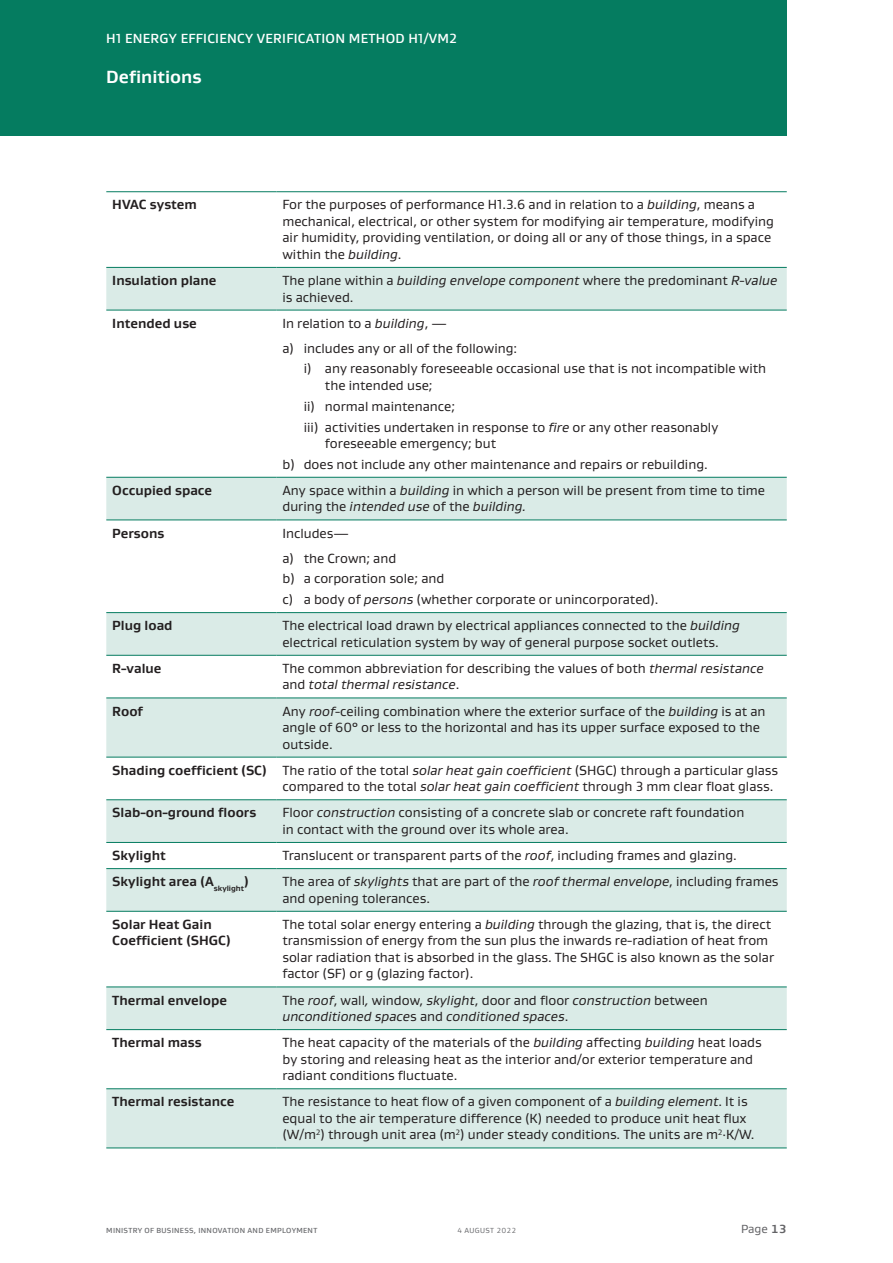
<style>
.page{position:relative;width:893px;height:1263px;background:#fff}
.page>*{position:absolute;margin:0;border:0;box-sizing:border-box;transform-origin:0 0}
.Bar_header{font:700 18px "Gustan";color:#fff}
._5_Body{font:13.5px/16.5px "Gustan";color:#231f20}
._5_Body-2{font:700 13.5px/16.5px "Gustan";color:#231f20}
._5_Body-3{font:italic 13.5px/16.5px "Gustan";color:#231f20}
.t1{font:500 13.5px "Gustan";letter-spacing:.02em;color:#fff}
.t2{font:12px "Gustan";color:#636366}
.t3{font:500 7.5px "Gustan";letter-spacing:.04em;color:#6c6d70}
.t4{font:7.5px "Gustan";letter-spacing:.04em;color:#6c6d70}
.s1{font-style:italic}
.s2{font-style:normal}
.s3{font-weight:700}
</style>
<div class="page">
<div style="left:0;top:0;width:787px;height:136px;background:#057c60"></div>
<div style="left:106px;top:268px;width:681px;height:42px;background:#daebe7"></div>
<svg style="left:106px;top:478px;width:681px;height:669px"></svg>
<div style="left:106px;top:869px;width:681px;height:42px;background:#daebe7"></div>
<hr style="left:106px;top:267px;width:170px;height:1px;background:#057c60">
<hr style="left:276px;top:267px;width:511px;height:1px;background:#057c60">
<hr style="left:106px;top:519px;width:170px;height:1px;background:#057c60">
<hr style="left:276px;top:519px;width:511px;height:1px;background:#057c60">
<hr style="left:106px;top:655px;width:170px;height:1px;background:#057c60">
<hr style="left:276px;top:655px;width:511px;height:1px;background:#057c60">
<hr style="left:106px;top:697px;width:170px;height:1px;background:#057c60">
<hr style="left:276px;top:697px;width:511px;height:1px;background:#057c60">
<hr style="left:106px;top:911px;width:170px;height:1px;background:#057c60">
<hr style="left:276px;top:911px;width:511px;height:1px;background:#057c60">
<hr style="left:106px;top:986px;width:170px;height:1px;background:#057c60">
<hr style="left:276px;top:986px;width:511px;height:1px;background:#057c60">
<hr style="left:106px;top:1029px;width:170px;height:1px;background:#057c60">
<hr style="left:276px;top:1029px;width:511px;height:1px;background:#057c60">
<hr style="left:106px;top:1088px;width:170px;height:1px;background:#057c60">
<hr style="left:276px;top:1088px;width:511px;height:1px;background:#057c60">
<hr style="left:106px;top:1147px;width:170px;height:1px;background:#057c60">
<hr style="left:276px;top:1147px;width:511px;height:1px;background:#057c60">
<hr style="left:106px;top:191px;width:170px;height:1px;background:#057c60">
<hr style="left:276px;top:191px;width:511px;height:1px;background:#057c60">
<hr style="left:106px;top:310px;width:170px;height:1px;background:#057c60">
<hr style="left:276px;top:310px;width:511px;height:1px;background:#057c60">
<hr style="left:106px;top:477px;width:170px;height:1px;background:#057c60">
<hr style="left:276px;top:477px;width:511px;height:1px;background:#057c60">
<hr style="left:106px;top:612px;width:170px;height:1px;background:#057c60">
<hr style="left:276px;top:612px;width:511px;height:1px;background:#057c60">
<hr style="left:106px;top:757px;width:170px;height:1px;background:#057c60">
<hr style="left:276px;top:757px;width:511px;height:1px;background:#057c60">
<hr style="left:106px;top:799px;width:170px;height:1px;background:#057c60">
<hr style="left:276px;top:799px;width:511px;height:1px;background:#057c60">
<hr style="left:106px;top:842px;width:170px;height:1px;background:#057c60">
<hr style="left:276px;top:842px;width:511px;height:1px;background:#057c60">
<hr style="left:106px;top:868px;width:170px;height:1px;background:#057c60">
<hr style="left:276px;top:868px;width:511px;height:1px;background:#057c60">
<p class="t1" style="left:106px;top:30px;width:352px">H1 ENERGY EFFICIENCY VERIFICATION METHOD H1/VM2</p>
<p class="Bar_header" style="left:106px;top:65px;width:97px">Definitions</p>
<p class="_5_Body-2" style="left:112px;top:196px;width:86px">HVAC system</p>
<p class="_5_Body" style="left:282px;top:196px;width:493px">For the purposes of performance H1.3.6 and in relation to a <span class="s1">building</span>, means a mechanical, electrical, or other system for modifying air temperature, modifying air humidity, providing ventilation, or doing all or any of those things, in a space within the <span class="s1">building</span>.</p>
<p class="_5_Body-2" style="left:112px;top:272px;width:106px">Insulation plane</p>
<p class="_5_Body" style="left:282px;top:272px;width:496px">The plane within a <span class="s1">building envelope component</span> where the predominant <span class="s1">R-value </span>is achieved.</p>
<p class="_5_Body-2" style="left:112px;top:314px;width:86px">Intended use</p>
<p class="_5_Body" style="left:282px;top:314px;width:166px">In relation to a <span class="s1">building</span>, —</p>
<p class="_5_Body" style="left:282px;top:339px;width:236px">a) includes any or all of the following:</p>
<p class="_5_Body" style="left:325px;top:360px;width:443px;text-indent:-21px">i) any reasonably foreseeable occasional use that is not incompatible with the intended use;</p>
<p class="_5_Body" style="left:304px;top:397px;width:153px">ii) normal maintenance;</p>
<p class="_5_Body" style="left:325px;top:418px;width:395px;text-indent:-21px">iii) activities undertaken in response to <span class="s1">fire</span> or any other reasonably foreseeable emergency; but</p>
<p class="_5_Body" style="left:282px;top:455px;width:427px">b) does not include any other maintenance and repairs or rebuilding.</p>
<p class="_5_Body-2" style="left:112px;top:482px;width:101px">Occupied space</p>
<p class="_5_Body" style="left:282px;top:482px;width:484px">Any space within a <span class="s1">building</span> in which a person will be present from time to time during the <span class="s1">intended use</span> of the <span class="s1">building.</span></p>
<p class="_5_Body-2" style="left:112px;top:524px;width:54px">Persons</p>
<p class="_5_Body" style="left:282px;top:524px;width:68px">Includes—</p>
<p class="_5_Body" style="left:282px;top:549px;width:115px">a) the Crown; and</p>
<p class="_5_Body" style="left:282px;top:570px;width:163px">b) a corporation sole; and</p>
<p class="_5_Body" style="left:282px;top:591px;width:378px">c) a body of <span class="s1">persons</span> (whether corporate or unincorporated).</p>
<p class="_5_Body-2" style="left:112px;top:617px;width:62px">Plug load</p>
<p class="_5_Body" style="left:282px;top:617px;width:459px">The electrical load drawn by electrical appliances connected to the <span class="s1">building </span>electrical reticulation system by way of general purpose socket outlets.</p>
<p class="_5_Body-2" style="left:112px;top:660px;width:51px">R-value</p>
<p class="_5_Body" style="left:282px;top:660px;width:483px">The common abbreviation for describing the values of both <span class="s1">thermal resistance </span>and <span class="s1">total thermal resistance</span>.</p>
<p class="_5_Body-2" style="left:112px;top:702px;width:32px">Roof</p>
<p class="_5_Body" style="left:282px;top:702px;width:485px">Any <span class="s1">roof</span>-ceiling combination where the exterior surface of the <span class="s1">building</span> is at an angle of 60° or less to the horizontal and has its upper surface exposed to the outside.</p>
<p class="_5_Body-2" style="left:112px;top:761px;width:156px">Shading coefficient (SC)</p>
<p class="_5_Body" style="left:282px;top:761px;width:497px">The ratio of the total <span class="s1">solar heat gain coefficient</span> (SHGC) through a particular glass compared to the total <span class="s1">solar heat gain coefficient</span> through 3 mm clear float glass.</p>
<p class="_5_Body-2" style="left:112px;top:804px;width:145px">Slab-on-ground floors</p>
<p class="_5_Body" style="left:282px;top:804px;width:463px">Floor <span class="s1">construction</span> consisting of a concrete slab or concrete raft foundation in contact with the ground over its whole area.</p>
<p class="_5_Body-2" style="left:112px;top:847px;width:55px">Skylight</p>
<p class="_5_Body" style="left:282px;top:847px;width:456px">Translucent or transparent parts of the <span class="s1">roof</span>, including frames and glazing.</p>
<p class="_5_Body-2" style="left:112px;top:873px;width:138px">Skylight area (A<sub>skylight</sub>)</p>
<p class="_5_Body" style="left:282px;top:873px;width:498px">The area of <span class="s1">skylights</span> that are part of the <span class="s1">roof thermal envelope</span>, including frames and opening tolerances.</p>
<p class="_5_Body-2" style="left:112px;top:916px;width:120px">Solar Heat Gain<br>Coefficient (SHGC)</p>
<p class="_5_Body" style="left:282px;top:916px;width:493px">The total solar energy entering a <span class="s1">building</span> through the glazing, that is, the direct transmission of energy from the sun plus the inwards re-radiation of heat from solar radiation that is absorbed in the glass. The SHGC is also known as the solar factor (SF) or g (glazing factor).</p>
<p class="_5_Body-2" style="left:112px;top:991px;width:116px">Thermal envelope</p>
<p class="_5_Body-3" style="left:282px;top:991px;width:427px"><span class="s2">The</span> roof<span class="s2">, wall</span>, <span class="s2">window,</span> skylight<span class="s2">, door and floor</span> construction <span class="s2">between </span>unconditioned space<span class="s2">s and</span> conditioned spaces<span class="s2">.</span></p>
<p class="_5_Body-2" style="left:112px;top:1034px;width:91px">Thermal mass</p>
<p class="_5_Body" style="left:282px;top:1034px;width:481px">The heat capacity of the materials of the <span class="s1">building</span> affecting <span class="s1">building</span> heat loads by storing and releasing heat as the interior and/or exterior temperature and radiant conditions fluctuate.</p>
<p class="_5_Body-2" style="left:112px;top:1093px;width:124px">Thermal resistance</p>
<p class="_5_Body" style="left:282px;top:1093px;width:473px">The resistance to heat flow of a given component of a <span class="s1">building element</span>. It is equal to the air temperature difference (K) needed to produce unit heat flux (W/m<sup>2</sup>) through unit area (m<sup>2</sup>) under steady conditions. The units are m<sup>2</sup>·K/W.</p>
<p class="t3" style="left:106px;top:1225px;width:212px">MINISTRY OF BUSINESS, INNOVATION AND EMPLOYMENT</p>
<p class="t4" style="left:457px;top:1225px;width:61px">4 AUGUST 2022</p>
<p class="t2" style="left:741px;top:1221px;width:47px">Page <span class="s3">13</span></p>
</div>
